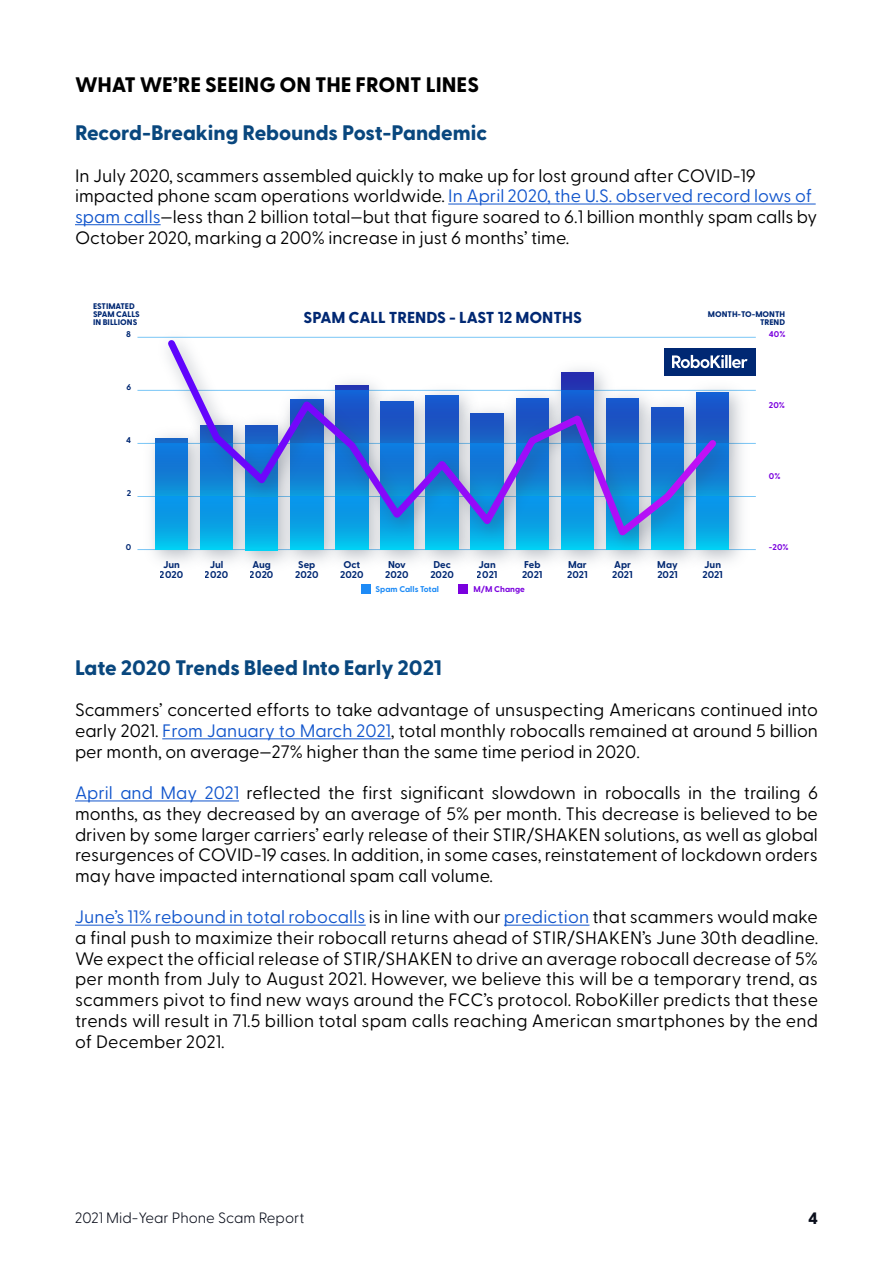
<style>
.page{position:relative;width:893px;height:1263px;background:#fff}
.page>*{position:absolute;margin:0;border:0;box-sizing:border-box;transform-origin:0 0}
.t1{font:800 21px "Greycliff CF";color:#09477e}
.t2{font:800 21px "Greycliff CF";color:#000}
.t3{font:18px/20.7px "Greycliff CF";color:#000;text-align:justify}
.t4{font:800 16.5px "Greycliff CF";color:#0b0f1c}
.t5{font:800 15.9px "Greycliff CF";color:#002873}
.t6{font:300 15px "Greycliff CF";color:#0b0f1c}
.t7{font:700 9.9px/9.9px "Greycliff CF";color:#002873}
.t8{font:700 8.4px "Greycliff CF";color:#7a00de}
.t9{font:700 8.4px "Greycliff CF";color:#1e8bf6}
.t10{font:700 8.4px "Greycliff CF";color:#002873}
.t11{font:800 8.25px/8.2px "Greycliff CF";color:#002873}
.s1{color:#15c}
</style>
<div class="page">
<hr style="left:137px;top:390px;width:619px;height:1px;background:#79c6f6">
<hr style="left:137px;top:337px;width:619px;height:1px;background:#79c6f6">
<div style="left:664px;top:348px;width:91px;height:27px;background:#002873"></div>
<svg style="left:743px;top:359px;width:4px;height:9px"></svg>
<img style="left:137px;top:442px;width:13px;height:109px">
<img style="left:743px;top:375px;width:13px;height:176px">
<div style="left:458px;top:584px;width:10px;height:10px;background:#7a00de"></div>
<div style="left:361px;top:584px;width:9px;height:10px;background:#1e8bf6"></div>
<img style="left:150px;top:336px;width:593px;height:226px">
<svg style="left:162px;top:336px;width:560px;height:207px"></svg>
<hr style="left:448px;top:204px;width:368px;height:1px;background:#15c">
<hr style="left:75px;top:224px;width:86px;height:1px;background:#15c">
<hr style="left:162px;top:738px;width:229px;height:1px;background:#15c">
<hr style="left:75px;top:800px;width:164px;height:1px;background:#15c">
<hr style="left:75px;top:925px;width:291px;height:1px;background:#15c">
<hr style="left:504px;top:925px;width:85px;height:1px;background:#15c">
<p class="t2" style="left:75px;top:72px;width:405px">WHAT WE’RE SEEING ON THE FRONT LINES</p>
<p class="t1" style="left:75px;top:120px;width:414px">Record-Breaking Rebounds Post-Pandemic</p>
<p class="t3" style="left:75px;top:165px;width:744px;text-align:left">In July 2020, scammers assembled quickly to make up for lost ground after COVID-19 impacted phone scam operations worldwide. <span class="s1">In April 2020, the U.S. observed record lows of spam calls</span>—less than 2 billion total—but that figure soared to 6.1 billion monthly spam calls by October 2020, marking a 200% increase in just 6 months’ time.</p>
<p class="t11" style="left:93px;top:302px;width:48px">ESTIMATED<br>SPAM CALLS<br>IN BILLIONS</p>
<p class="t11" style="left:708px;top:310px;width:79px;text-align:right">MONTH-TO-MONTH<br>TREND</p>
<p class="t5" style="left:304px;top:308px;width:280px">SPAM CALL TRENDS - LAST 12 MONTHS</p>
<p class="t10" style="left:126px;top:329px;width:6px">8</p>
<p class="t10" style="left:126px;top:382px;width:6px">6</p>
<p class="t10" style="left:126px;top:435px;width:6px">4</p>
<p class="t10" style="left:127px;top:488px;width:6px">2</p>
<p class="t10" style="left:126px;top:542px;width:7px">0</p>
<p class="t7" style="left:160px;top:559px;width:25px;text-align:center">Jun<br>2020</p>
<p class="t7" style="left:477px;top:559px;width:22px">Jan<br>2021</p>
<p class="t7" style="left:522px;top:559px;width:22px">Feb<br>2021</p>
<p class="t7" style="left:567px;top:559px;width:22px">Mar<br>2021</p>
<p class="t7" style="left:612px;top:559px;width:22px">Apr<br>2021</p>
<p class="t7" style="left:657px;top:559px;width:22px">May<br>2021</p>
<p class="t7" style="left:702px;top:559px;width:22px">Jun<br>2021</p>
<p class="t7" style="left:205px;top:559px;width:25px;text-align:center">Jul<br>2020</p>
<p class="t7" style="left:250px;top:559px;width:25px">Aug<br>2020</p>
<p class="t7" style="left:295px;top:559px;width:25px;text-align:center">Sep<br>2020</p>
<p class="t7" style="left:340px;top:559px;width:25px;text-align:center">Oct<br>2020</p>
<p class="t7" style="left:385px;top:559px;width:25px">Nov<br>2020</p>
<p class="t7" style="left:430px;top:559px;width:25px;text-align:center">Dec<br>2020</p>
<p class="t9" style="left:376px;top:584px;width:65px">Spam Calls Total</p>
<p class="t8" style="left:473px;top:584px;width:53px">M/M Change</p>
<p class="t8" style="left:769px;top:329px;width:18px">40%</p>
<p class="t8" style="left:769px;top:400px;width:18px">20%</p>
<p class="t8" style="left:769px;top:471px;width:13px">0%</p>
<p class="t8" style="left:769px;top:542px;width:21px">-20%</p>
<p class="t1" style="left:75px;top:655px;width:368px">Late 2020 Trends Bleed Into Early 2021</p>
<p class="t3" style="left:75px;top:700px;width:744px">Scammers’ concerted efforts to take advantage of unsuspecting Americans continued into early 2021. <span class="s1">From January to March 2021</span>, total monthly robocalls remained at around 5 billion per month, on average—27% higher than the same time period in 2020.</p>
<p class="t3" style="left:75px;top:783px;width:744px"><span class="s1">April and May 2021</span> reflected the first significant slowdown in robocalls in the trailing 6 months, as they decreased by an average of 5% per month. This decrease is believed to be driven by some larger carriers’ early release of their STIR/SHAKEN solutions, as well as global resurgences of COVID-19 cases. In addition, in some cases, reinstatement of lockdown orders may have impacted international spam call volume.</p>
<p class="t3" style="left:75px;top:907px;width:745px"><span class="s1">June’s 11% rebound in total robocalls</span> is in line with our <span class="s1">prediction</span> that scammers would make a final push to maximize their robocall returns ahead of STIR/SHAKEN’s June 30th deadline.<br>We expect the official release of STIR/SHAKEN to drive an average robocall decrease of 5% per month from July to August 2021. However, we believe this will be a temporary trend, as scammers pivot to find new ways around the FCC’s protocol. RoboKiller predicts that these trends will result in 71.5 billion total spam calls reaching American smartphones by the end of December 2021.</p>
<p class="t6" style="left:75px;top:1209px;width:231px">2021 Mid-Year Phone Scam Report</p>
<p class="t4" style="left:808px;top:1208px;width:11px">4</p>
</div>
